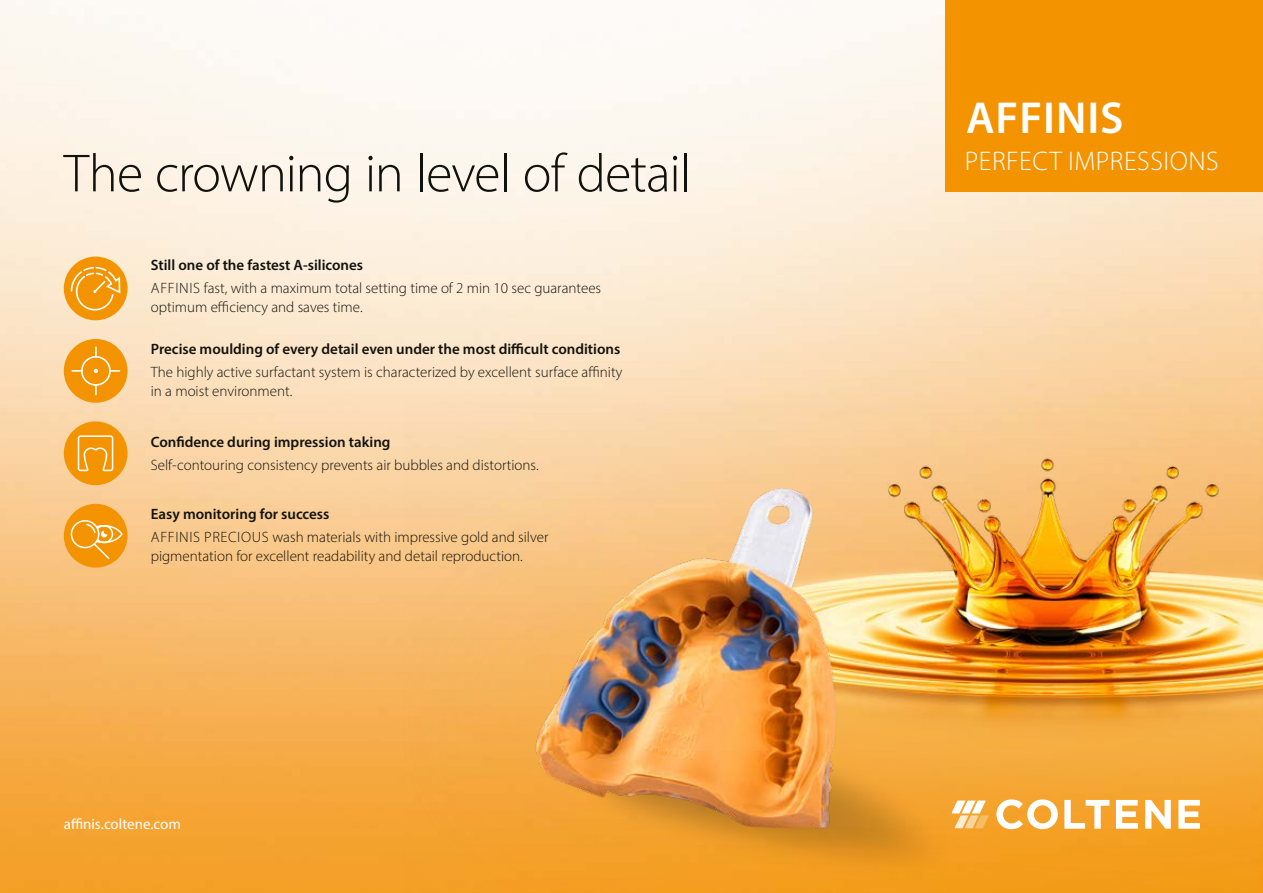
<style>
.page{position:relative;width:1263px;height:893px;background:#fff}
.page>*{position:absolute;margin:0;border:0;box-sizing:border-box;transform-origin:0 0}
.t1{font:300 54px "Myriad Pro";letter-spacing:-.02em;color:#12120d}
.t2{font:600 45px "Myriad Pro";letter-spacing:.02em;color:#fff}
.t3{font:300 27px "Myriad Pro";letter-spacing:.02em;color:#fff}
.t4{font:300 15px/19.5px "Myriad Pro";color:#12120d}
.t5{font:600 15px "Myriad Pro";color:#12120d}
.t6{font:15px "Myriad Pro";color:#fff}
</style>
<div class="page">
<img style="left:0;top:0;width:1263px;height:893px">
<img style="left:403px;top:403px;width:860px;height:490px">
<img style="left:538px;top:697px;width:439px;height:196px">
<img style="left:517px;top:476px;width:345px;height:363px">
<svg style="left:996px;top:799px;width:62px;height:30px"></svg>
<svg style="left:1064px;top:800px;width:45px;height:29px"></svg>
<svg style="left:1116px;top:800px;width:22px;height:29px"></svg>
<svg style="left:1145px;top:800px;width:26px;height:29px"></svg>
<svg style="left:1178px;top:800px;width:21px;height:29px"></svg>
<svg style="left:952px;top:800px;width:37px;height:28px"></svg>
<div style="left:64px;top:504px;width:64px;height:64px;background:#f49300;border-radius:50%"></div>
<div style="left:64px;top:421px;width:64px;height:64px;background:#f49300;border-radius:50%"></div>
<svg style="left:70px;top:435px;width:54px;height:125px"></svg>
<div style="left:64px;top:339px;width:64px;height:64px;background:#f49300;border-radius:50%"></div>
<svg style="left:71px;top:346px;width:50px;height:50px"></svg>
<div style="left:64px;top:257px;width:64px;height:63px;background:#f49300;border-radius:50%"></div>
<svg style="left:70px;top:266px;width:51px;height:45px"></svg>
<div style="left:945px;top:0;width:318px;height:191px;background:#f49300"></div>
<h2 class="t2" style="left:966px;top:90px;width:159px">AFFINIS</h2>
<h1 class="t1" style="left:64px;top:141px;width:628px">The crowning in level of detail</h1>
<h3 class="t3" style="left:965px;top:145px;width:255px">PERFECT IMPRESSIONS</h3>
<p class="t5" style="left:151px;top:256px;width:214px">Still one of the fastest A-silicones</p>
<p class="t4" style="left:151px;top:278px;width:452px">AFFINIS fast, with a maximum total setting time of 2 min 10 sec guarantees optimum efficiency and saves time.</p>
<p class="t5" style="left:151px;top:340px;width:471px">Precise moulding of every detail even under the most difficult conditions</p>
<p class="t4" style="left:151px;top:362px;width:473px">The highly active surfactant system is characterized by excellent surface affinity in a moist environment.</p>
<p class="t5" style="left:151px;top:433px;width:241px">Confidence during impression taking</p>
<p class="t4" style="left:151px;top:455px;width:389px">Self-contouring consistency prevents air bubbles and distortions.</p>
<p class="t5" style="left:151px;top:505px;width:180px">Easy monitoring for success</p>
<p class="t4" style="left:151px;top:527px;width:399px">AFFINIS PRECIOUS wash materials with impressive gold and silver pigmentation for excellent readability and detail reproduction.</p>
<p class="t6" style="left:64px;top:814px;width:119px">affinis.coltene.com</p>
</div>
